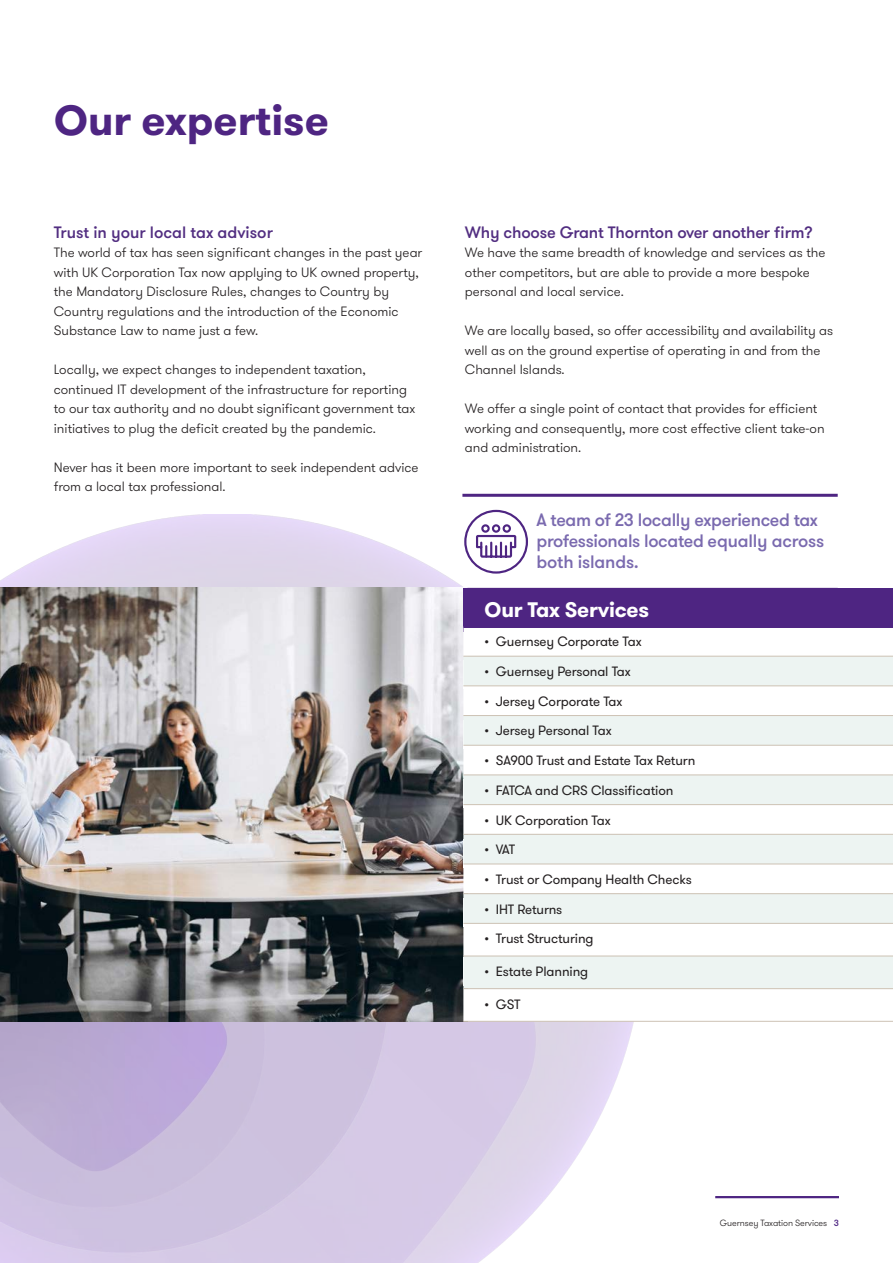
<style>
.page{position:relative;width:893px;height:1263px;background:#fff}
.page>*{position:absolute;margin:0;border:0;box-sizing:border-box;transform-origin:0 0}
.t1{font:700 42px "GT Walsheim Pro";color:#4e2582}
.t2{font:700 21px "GT Walsheim Pro";letter-spacing:-.01em;color:#fff}
.t3{font:500 18px/21px "GT Walsheim Pro";letter-spacing:-.02em;color:#7a6aaf}
.t4{font:500 16.5px "GT Walsheim Pro";letter-spacing:-.01em;color:#522e81}
.t5{font:300 13.5px/19.5px "GT Walsheim Pro";color:#231f20}
.t6{font:13.5px "GT Walsheim Pro";letter-spacing:-.01em;color:#231f20}
.t7{font:300 9px "GT Walsheim Pro";letter-spacing:-.01em;color:#231f20}
.s1{font-weight:500;color:#4e2582}
</style>
<div class="page">
<hr style="left:715px;top:1196px;width:124px;height:2px;background:#4e2582">
<img style="left:0;top:515px;width:643px;height:748px">
<img style="left:0;top:588px;width:463px;height:433px">
<div style="left:463px;top:588px;width:430px;height:44px;background:#4e2582"></div>
<svg style="left:464px;top:510px;width:64px;height:64px"></svg>
<svg style="left:463px;top:628px;width:430px;height:393px"></svg>
<svg style="left:463px;top:657px;width:430px;height:331px;fill:#edf4f2"></svg>
<hr style="left:463px;top:656px;width:430px;height:1px;background:#cdc2b4">
<hr style="left:463px;top:685px;width:430px;height:1px;background:#cdc2b4">
<hr style="left:463px;top:715px;width:430px;height:1px;background:#cdc2b4">
<hr style="left:463px;top:745px;width:430px;height:1px;background:#cdc2b4">
<hr style="left:463px;top:774px;width:430px;height:1px;background:#cdc2b4">
<hr style="left:463px;top:804px;width:430px;height:1px;background:#cdc2b4">
<hr style="left:463px;top:834px;width:430px;height:1px;background:#cdc2b4">
<hr style="left:463px;top:864px;width:430px;height:1px;background:#cdc2b4">
<hr style="left:463px;top:893px;width:430px;height:1px;background:#cdc2b4">
<hr style="left:463px;top:923px;width:430px;height:1px;background:#cdc2b4">
<hr style="left:463px;top:956px;width:430px;height:1px;background:#cdc2b4">
<hr style="left:463px;top:988px;width:430px;height:1px;background:#cdc2b4">
<hr style="left:463px;top:1021px;width:430px;height:1px;background:#cdc2b4">
<hr style="left:462px;top:494px;width:376px;height:3px;background:#4e2582">
<p class="t1" style="left:54px;top:93px;width:276px">Our expertise</p>
<p class="t4" style="left:54px;top:221px;width:221px">Trust in your local tax advisor</p>
<p class="t5" style="left:54px;top:243px;width:370px">The world of tax has seen significant changes in the past year with UK Corporation Tax now applying to UK owned property, the Mandatory Disclosure Rules, changes to Country by Country regulations and the introduction of the Economic Substance Law to name just a few.</p>
<p class="t5" style="left:54px;top:360px;width:363px">Locally, we expect changes to independent taxation, continued IT development of the infrastructure for reporting to our tax authority and no doubt significant government tax initiatives to plug the deficit created by the pandemic.</p>
<p class="t5" style="left:54px;top:457px;width:366px">Never has it been more important to seek independent advice from a local tax professional.</p>
<p class="t4" style="left:465px;top:221px;width:349px">Why choose Grant Thornton over another firm?</p>
<p class="t5" style="left:465px;top:243px;width:362px">We have the same breadth of knowledge and services as the other competitors, but are able to provide a more bespoke personal and local service.</p>
<p class="t5" style="left:465px;top:321px;width:370px">We are locally based, so offer accessibility and availability as well as on the ground expertise of operating in and from the<br>Channel Islands.</p>
<p class="t5" style="left:465px;top:399px;width:361px">We offer a single point of contact that provides for efficient working and consequently, more cost effective client take-on and administration.</p>
<p class="t3" style="left:536px;top:510px;width:289px">A team of 23 locally experienced tax professionals located equally across both islands.</p>
<p class="t2" style="left:485px;top:596px;width:166px">Our Tax Services</p>
<p class="t6" style="left:485px;top:633px;width:158px">• Guernsey Corporate Tax</p>
<p class="t6" style="left:485px;top:663px;width:148px">• Guernsey Personal Tax</p>
<p class="t6" style="left:485px;top:693px;width:139px">• Jersey Corporate Tax</p>
<p class="t6" style="left:485px;top:722px;width:129px">• Jersey Personal Tax</p>
<p class="t6" style="left:485px;top:752px;width:212px">• SA900 Trust and Estate Tax Return</p>
<p class="t6" style="left:485px;top:782px;width:190px">• FATCA and CRS Classification</p>
<p class="t6" style="left:485px;top:811px;width:127px">• UK Corporation Tax</p>
<p class="t6" style="left:485px;top:841px;width:32px">• VAT</p>
<p class="t6" style="left:485px;top:871px;width:209px">• Trust or Company Health Checks</p>
<p class="t6" style="left:485px;top:900px;width:79px">• IHT Returns</p>
<p class="t6" style="left:485px;top:930px;width:110px">• Trust Structuring</p>
<p class="t6" style="left:485px;top:963px;width:105px">• Estate Planning</p>
<p class="t6" style="left:485px;top:995px;width:37px">• GST</p>
<p class="t7" style="left:720px;top:1217px;width:121px">Guernsey Taxation Services <span class="s1">3</span></p>
</div>
